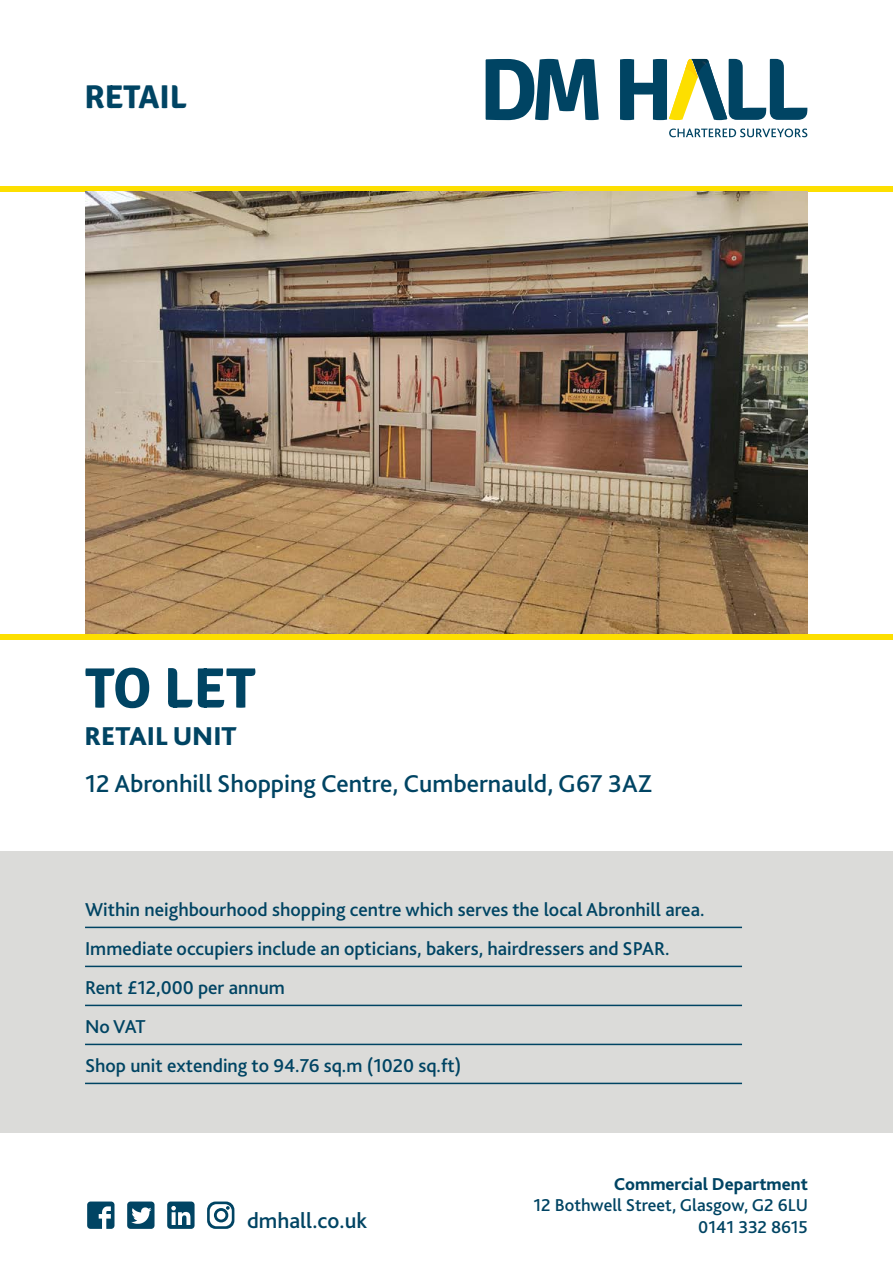
<style>
.page{position:relative;width:893px;height:1263px;background:#fff}
.page>*{position:absolute;margin:0;border:0;box-sizing:border-box;transform-origin:0 0}
.t1{font:700 57px "Signika";color:#004463}
.t2{font:700 33px "Signika";color:#004463}
.t3{font:800 27px "Bliss 2";color:#004463}
.t4{font:500 25.5px "Bliss 2";color:#004463}
.t5{font:500 22.5px "Bliss 2";color:#004463}
.t6{font:500 19.5px/39px "Bliss 2";color:#004463}
.t7{font:500 18px "Bliss 2";color:#004463}
.t8{font:800 18px "Bliss 2";color:#004463}
</style>
<div class="page">
<div style="left:0;top:634px;width:893px;height:5px;background:#fddf00"></div>
<div style="left:0;top:187px;width:893px;height:5px;background:#fddf00"></div>
<div style="left:0;top:851px;width:893px;height:281px;background:#dbdbd9"></div>
<img style="left:85px;top:191px;width:723px;height:442px">
<svg style="left:486px;top:59px;width:113px;height:61px"></svg>
<svg style="left:669px;top:129px;width:138px;height:8px"></svg>
<svg style="left:620px;top:59px;width:187px;height:61px"></svg>
<hr style="left:85px;top:927px;width:657px;height:1px;background:#004463">
<hr style="left:85px;top:966px;width:657px;height:1px;background:#004463">
<hr style="left:85px;top:1005px;width:657px;height:1px;background:#004463">
<hr style="left:85px;top:1044px;width:657px;height:1px;background:#004463">
<hr style="left:85px;top:1083px;width:657px;height:1px;background:#004463">
<svg style="left:87px;top:1201px;width:27px;height:28px"></svg>
<div style="left:127px;top:1201px;width:28px;height:28px;background:#004463;border-radius:3px"></div>
<svg style="left:131px;top:1207px;width:20px;height:17px"></svg>
<div style="left:167px;top:1201px;width:28px;height:28px;background:#004463;border-radius:3px"></div>
<svg style="left:171px;top:1206px;width:19px;height:19px"></svg>
<svg style="left:207px;top:1201px;width:27px;height:28px"></svg>
<h2 class="t2" style="left:84px;top:70px;width:104px">RETAIL</h2>
<h1 class="t1" style="left:85px;top:642px;width:171px">TO LET</h1>
<h3 class="t3" style="left:84px;top:719px;width:154px">RETAIL UNIT</h3>
<h3 class="t4" style="left:85px;top:768px;width:568px">12 Abronhill Shopping Centre, Cumbernauld, G67 3AZ</h3>
<p class="t6" style="left:85px;top:889px;width:621px">Within neighbourhood shopping centre which serves the local Abronhill area.<br>Immediate occupiers include an opticians, bakers, hairdressers and SPAR.<br>Rent £12,000 per annum<br>No VAT<br>Shop unit extending to 94.76 sq.m (1020 sq.ft)</p>
<p class="t8" style="left:614px;top:1172px;width:195px">Commercial Department</p>
<p class="t7" style="left:533px;top:1194px;width:276px">12 Bothwell Street, Glasgow, G2 6LU</p>
<p class="t5" style="left:247px;top:1207px;width:122px">dmhall.co.uk</p>
<p class="t7" style="left:698px;top:1216px;width:111px">0141 332 8615</p>
</div>
